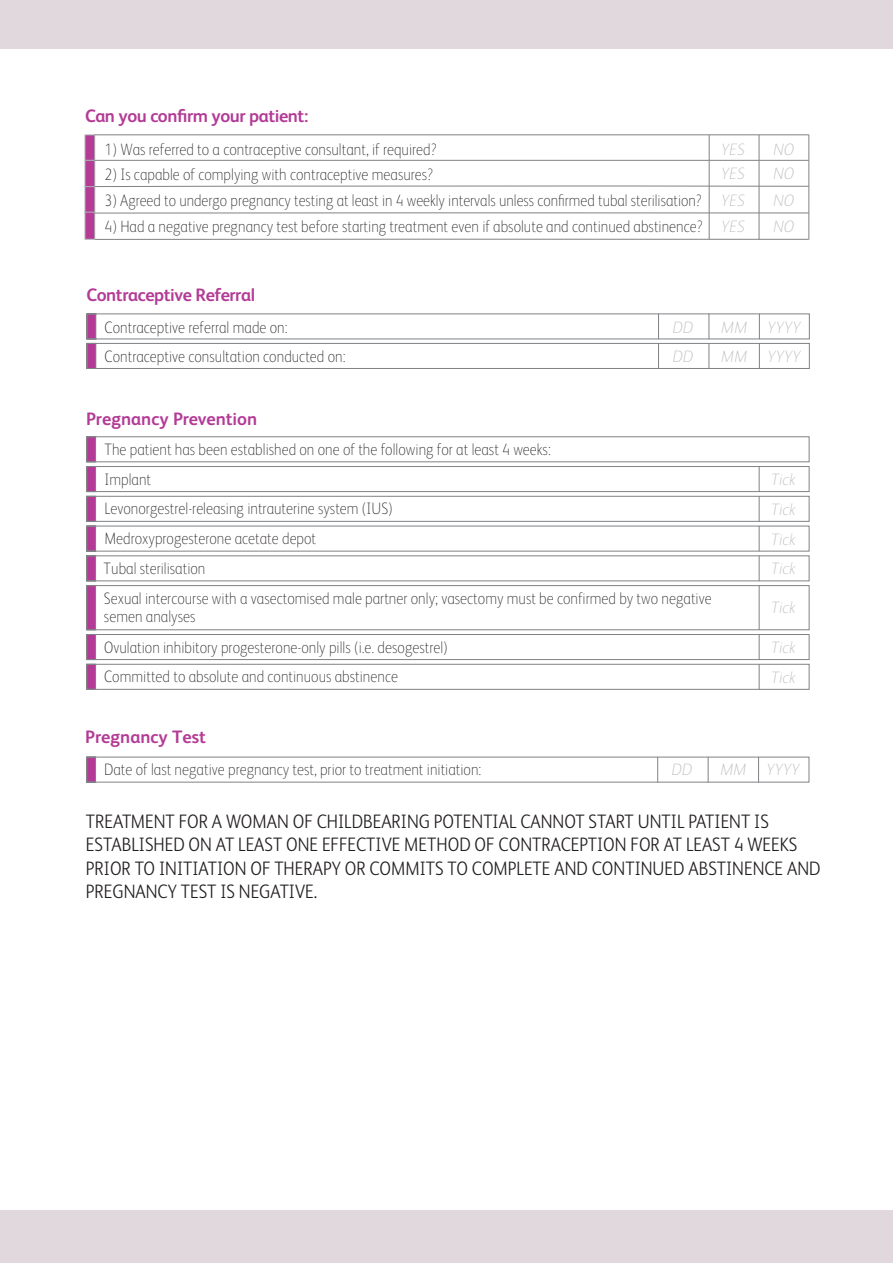
<style>
.page{position:relative;width:893px;height:1263px;background:#fff}
.page>*{position:absolute;margin:0;border:0;box-sizing:border-box;transform-origin:0 0}
.t1{font:300 19.5px/23.4px "BMS Humanity";color:#231f20;scale:.9 1}
.t2{font:700 18px "BMS Humanity";letter-spacing:-.025em;color:#b33b96}
.t3{font:700 18px "BMS Humanity";color:#b33b96}
.t4{font:100 16.5px/29.8px "BMS Humanity";color:#231f20;scale:.9 1}
.t5{font:100 16.5px "BMS Humanity";color:#231f20;scale:.89 1}
.t6{font:italic 100 16.5px/29.7px "BMS Humanity";color:#bcbdc0;text-align:justify}
</style>
<div class="page">
<div style="left:0;top:1211px;width:893px;height:52px;background:#e0d8dd"></div>
<div style="left:0;top:0;width:893px;height:49px;background:#e0d8dd"></div>
<svg style="left:86px;top:757px;width:723px;height:25px"></svg>
<svg style="left:86px;top:436px;width:724px;height:254px"></svg>
<svg style="left:86px;top:313px;width:724px;height:56px"></svg>
<div style="left:85px;top:135px;width:9px;height:25px;background:#b53b96"></div>
<div style="left:85px;top:135px;width:10px;height:26px;border:1px solid #a8a9ad"></div>
<div style="left:85px;top:161px;width:9px;height:61px;background:#b53b96"></div>
<div style="left:85px;top:160px;width:10px;height:27px;border:1px solid #a8a9ad"></div>
<div style="left:85px;top:186px;width:10px;height:27px;border:1px solid #a8a9ad"></div>
<div style="left:85px;top:214px;width:9px;height:25px;background:#b53b96"></div>
<div style="left:85px;top:212px;width:10px;height:28px;border:1px solid #a8a9ad"></div>
<svg style="left:94px;top:134px;width:716px;height:106px"></svg>
<p class="t2" style="left:85px;top:103px;width:225px">Can you confirm your patient:</p>
<p class="t4" style="left:105px;top:133px;width:370px">1) Was referred to a contraceptive consultant, if required?</p>
<p class="t4" style="left:105px;top:158px;width:366px">2) Is capable of complying with contraceptive measures?</p>
<p class="t5" style="left:105px;top:189px;width:672px">3) Agreed to undergo pregnancy testing at least in 4 weekly intervals unless confirmed tubal sterilisation?</p>
<p class="t4" style="left:105px;top:211px;width:666px">4) Had a negative pregnancy test before starting treatment even if absolute and continued abstinence?</p>
<p class="t2" style="left:86px;top:282px;width:170px">Contraceptive Referral</p>
<p class="t6" style="left:721px;top:133px;width:25px">YES</p>
<p class="t6" style="left:773px;top:133px;width:22px">NO</p>
<p class="t6" style="left:721px;top:158px;width:25px">YES</p>
<p class="t6" style="left:773px;top:158px;width:22px">NO</p>
<p class="t6" style="left:721px;top:184px;width:25px">YES</p>
<p class="t6" style="left:773px;top:184px;width:22px">NO</p>
<p class="t6" style="left:721px;top:211px;width:25px">YES</p>
<p class="t6" style="left:773px;top:211px;width:22px">NO</p>
<p class="t4" style="left:105px;top:311px;width:205px">Contraceptive referral made on:</p>
<p class="t6" style="left:673px;top:311px;width:22px">DD</p>
<p class="t6" style="left:721px;top:311px;width:81px">MM YYYY</p>
<p class="t4" style="left:105px;top:341px;width:269px">Contraceptive consultation conducted on:</p>
<p class="t6" style="left:673px;top:341px;width:22px">DD</p>
<p class="t6" style="left:721px;top:341px;width:81px">MM YYYY</p>
<p class="t3" style="left:86px;top:406px;width:172px">Pregnancy Prevention</p>
<p class="t4" style="left:104px;top:433px;width:677px">The patient has been established on one of the following for at least 4 weeks:<br>Implant<br>Levonorgestrel-releasing intrauterine system (IUS)<br>Medroxyprogesterone acetate depot<br>Tubal sterilisation<br>Sexual intercourse with a vasectomised male partner only; vasectomy must be confirmed by two negative</p>
<p class="t4" style="left:104px;top:600px;width:384px">semen analyses<br>Ovulation inhibitory progesterone-only pills (i.e. desogestrel)<br>Committed to absolute and continuous abstinence</p>
<p class="t3" style="left:85px;top:724px;width:122px">Pregnancy Test</p>
<p class="t6" style="left:771px;top:464px;width:26px">Tick Tick Tick</p>
<p class="t6" style="left:771px;top:553px;width:26px">Tick</p>
<p class="t6" style="left:771px;top:592px;width:26px">Tick</p>
<p class="t6" style="left:771px;top:631px;width:26px">Tick<br>Tick</p>
<p class="t4" style="left:104px;top:754px;width:421px">Date of last negative pregnancy test, prior to treatment initiation:</p>
<p class="t6" style="left:672px;top:754px;width:22px">DD</p>
<p class="t6" style="left:720px;top:754px;width:81px">MM YYYY</p>
<p class="t1" style="left:86px;top:808px;width:818px">TREATMENT FOR A WOMAN OF CHILDBEARING POTENTIAL CANNOT START UNTIL PATIENT IS ESTABLISHED ON AT LEAST ONE EFFECTIVE METHOD OF CONTRACEPTION FOR AT LEAST 4 WEEKS PRIOR TO INITIATION OF THERAPY OR COMMITS TO COMPLETE AND CONTINUED ABSTINENCE AND PREGNANCY TEST IS NEGATIVE.</p>
</div>
